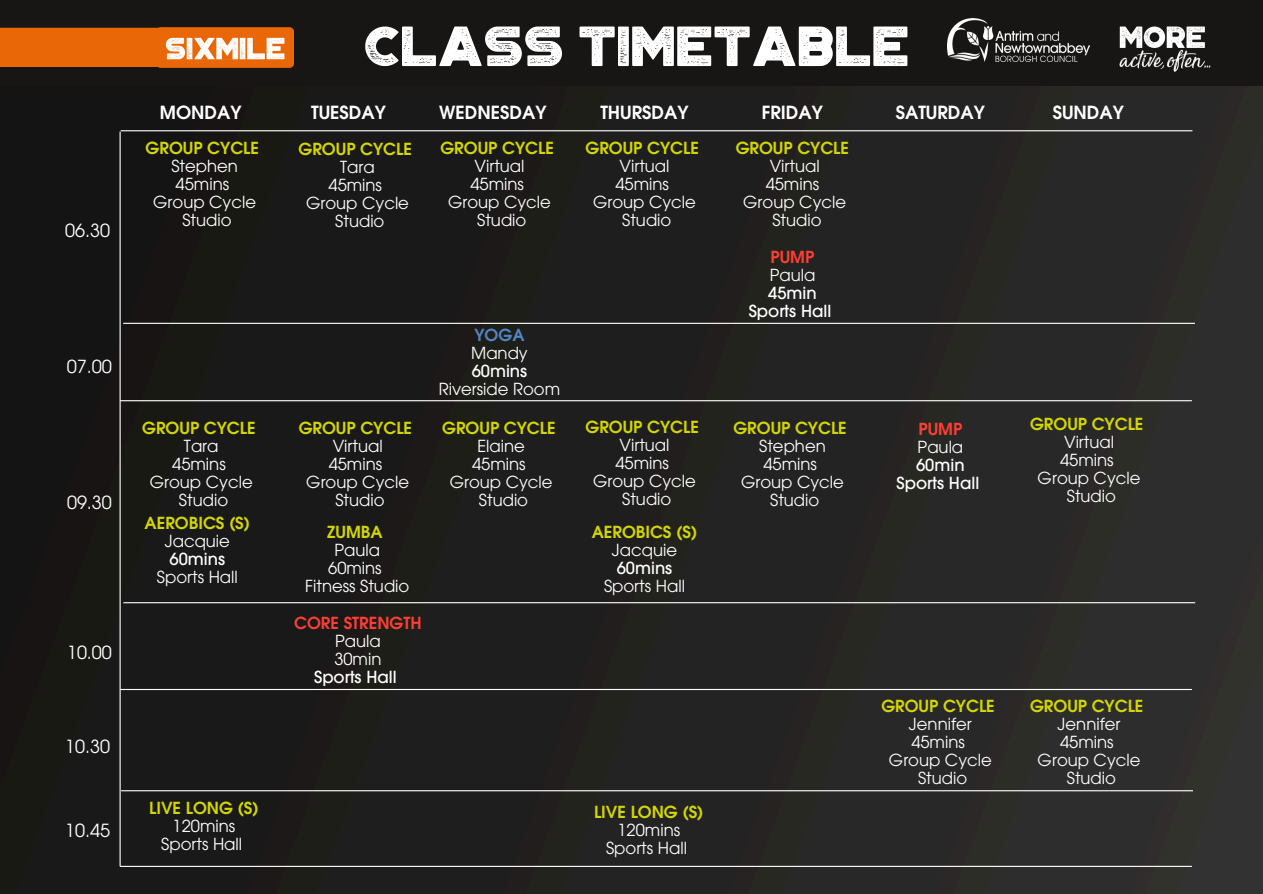
<style>
.page{position:relative;width:1263px;height:894px;background:#fff}
.page>*{position:absolute;margin:0;border:0;box-sizing:border-box;transform-origin:0 0}
.t1{font:57px "Portico Rough";color:#fff}
.t2{font:600 18px "ITC Avant Garde Std";color:#fff}
.t3{font:18px "ITC Avant Garde Std";color:#fff}
.t4{font:16.5px "ITC Avant Garde Std";color:#fff}
.t5{font:600 16.5px "ITC Avant Garde Std";color:#d3d600}
.t6{font:500 16.5px "ITC Avant Garde Std";color:#fff}
.t7{font:600 16.5px "ITC Avant Garde Std";color:#fd3e34}
.t8{font:600 16.5px "ITC Avant Garde Std";color:#5285c4}
</style>
<div class="page">
<img style="left:0;top:84px;width:1263px;height:809px">
<div style="left:0;top:0;width:1262px;height:85px;background:#171615"></div>
<img style="left:1119px;top:26px;width:92px;height:46px">
<img style="left:947px;top:19px;width:142px;height:42px">
<hr style="left:120px;top:132px;width:1px;height:734px;background:#fff">
<hr style="left:121px;top:130px;width:1071px;height:1px;background:#fff">
<hr style="left:123px;top:323px;width:1072px;height:1px;background:#fff">
<hr style="left:120px;top:400px;width:1072px;height:1px;background:#fff">
<hr style="left:120px;top:865px;width:1072px;height:1px;background:#fff">
<hr style="left:123px;top:602px;width:1072px;height:1px;background:#fff">
<div style="left:0;top:28px;width:156px;height:39px;background:#e96706"></div>
<img style="left:156px;top:28px;width:137px;height:39px">
<hr style="left:121px;top:790px;width:1072px;height:1px;background:#fff">
<hr style="left:120px;top:688px;width:1072px;height:1px;background:#fff">
<h2 class="t3" style="left:65px;top:224px;width:46px">06.30</h2>
<h2 class="t3" style="left:67px;top:359px;width:46px;rotate:1deg">07.00</h2>
<p class="t3" style="left:67px;top:495px;width:46px">09.30</p>
<p class="t3" style="left:67px;top:645px;width:46px">10.00</p>
<h2 class="t3" style="left:65px;top:739px;width:46px">10.30</h2>
<h2 class="t3" style="left:65px;top:823px;width:46px">10.45</h2>
<p class="t1" style="left:363px;top:13px;width:547px">CLASS TIMETABLE</p>
<h2 class="t2" style="left:160px;top:105px;width:83px">MONDAY</h2>
<p class="t2" style="left:311px;top:105px;width:76px">TUESDAY</p>
<p class="t2" style="left:439px;top:105px;width:109px">WEDNESDAY</p>
<p class="t2" style="left:600px;top:105px;width:90px">THURSDAY</p>
<p class="t2" style="left:762px;top:105px;width:63px">FRIDAY</p>
<p class="t2" style="left:896px;top:105px;width:91px">SATURDAY</p>
<p class="t2" style="left:1053px;top:105px;width:73px">SUNDAY</p>
<p class="t5" style="left:146px;top:142px;width:115px">GROUP CYCLE</p>
<p class="t4" style="left:171px;top:160px;width:68px">Stephen</p>
<p class="t4" style="left:176px;top:178px;width:55px">45mins</p>
<p class="t4" style="left:153px;top:196px;width:104px">Group Cycle</p>
<p class="t4" style="left:182px;top:214px;width:51px">Studio</p>
<p class="t5" style="left:142px;top:421px;width:115px">GROUP CYCLE</p>
<p class="t4" style="left:184px;top:439px;width:36px">Tara</p>
<p class="t4" style="left:172px;top:457px;width:55px">45mins</p>
<p class="t4" style="left:150px;top:475px;width:104px">Group Cycle</p>
<p class="t4" style="left:179px;top:493px;width:51px">Studio</p>
<p class="t5" style="left:145px;top:516px;width:107px">AEROBICS (S)</p>
<p class="t4" style="left:165px;top:534px;width:67px">Jacquie</p>
<p class="t6" style="left:170px;top:552px;width:57px">60mins</p>
<p class="t4" style="left:157px;top:570px;width:82px">Sports Hall</p>
<p class="t5" style="left:149px;top:801px;width:111px">LIVE LONG (S)</p>
<p class="t4" style="left:173px;top:819px;width:64px">120mins</p>
<p class="t4" style="left:161px;top:837px;width:82px">Sports Hall</p>
<p class="t5" style="left:299px;top:142px;width:115px">GROUP CYCLE</p>
<p class="t4" style="left:340px;top:160px;width:36px">Tara</p>
<p class="t4" style="left:329px;top:178px;width:55px">45mins</p>
<p class="t4" style="left:306px;top:196px;width:104px">Group Cycle</p>
<p class="t4" style="left:335px;top:214px;width:51px">Studio</p>
<p class="t5" style="left:440px;top:142px;width:115px">GROUP CYCLE</p>
<p class="t4" style="left:474px;top:160px;width:52px">Virtual</p>
<p class="t4" style="left:470px;top:178px;width:55px">45mins</p>
<p class="t4" style="left:448px;top:196px;width:104px">Group Cycle</p>
<p class="t4" style="left:477px;top:214px;width:51px">Studio</p>
<p class="t5" style="left:585px;top:141px;width:115px">GROUP CYCLE</p>
<p class="t4" style="left:619px;top:159px;width:52px">Virtual</p>
<p class="t4" style="left:615px;top:177px;width:55px">45mins</p>
<p class="t4" style="left:593px;top:195px;width:104px">Group Cycle</p>
<p class="t4" style="left:622px;top:213px;width:51px">Studio</p>
<p class="t5" style="left:299px;top:421px;width:115px">GROUP CYCLE</p>
<p class="t4" style="left:333px;top:439px;width:52px">Virtual</p>
<p class="t4" style="left:329px;top:457px;width:55px">45mins</p>
<p class="t4" style="left:306px;top:475px;width:104px">Group Cycle</p>
<p class="t4" style="left:335px;top:493px;width:51px">Studio</p>
<p class="t5" style="left:327px;top:525px;width:57px">ZUMBA</p>
<p class="t4" style="left:334px;top:543px;width:47px">Paula</p>
<p class="t4" style="left:328px;top:561px;width:55px">60mins</p>
<p class="t4" style="left:305px;top:579px;width:106px">Fitness Studio</p>
<p class="t7" style="left:294px;top:616px;width:129px">CORE STRENGTH</p>
<p class="t4" style="left:335px;top:634px;width:47px">Paula</p>
<p class="t4" style="left:334px;top:652px;width:49px">30min</p>
<p class="t6" style="left:314px;top:670px;width:84px">Sports Hall</p>
<p class="t8" style="left:474px;top:329px;width:52px">YOGA</p>
<p class="t4" style="left:471px;top:347px;width:58px">Mandy</p>
<p class="t6" style="left:472px;top:365px;width:57px">60mins</p>
<p class="t4" style="left:439px;top:383px;width:123px">Riverside Room</p>
<p class="t5" style="left:442px;top:421px;width:115px">GROUP CYCLE</p>
<p class="t4" style="left:477px;top:439px;width:49px">Elaine</p>
<p class="t4" style="left:472px;top:457px;width:55px">45mins</p>
<p class="t4" style="left:450px;top:475px;width:104px">Group Cycle</p>
<p class="t4" style="left:479px;top:493px;width:51px">Studio</p>
<p class="t5" style="left:585px;top:420px;width:115px">GROUP CYCLE</p>
<p class="t4" style="left:619px;top:438px;width:52px">Virtual</p>
<p class="t4" style="left:615px;top:456px;width:55px">45mins</p>
<p class="t4" style="left:593px;top:474px;width:104px">Group Cycle</p>
<p class="t4" style="left:622px;top:492px;width:51px">Studio</p>
<p class="t5" style="left:592px;top:525px;width:107px">AEROBICS (S)</p>
<p class="t4" style="left:612px;top:543px;width:67px">Jacquie</p>
<p class="t6" style="left:617px;top:561px;width:57px">60mins</p>
<p class="t4" style="left:604px;top:579px;width:82px">Sports Hall</p>
<p class="t5" style="left:736px;top:142px;width:115px">GROUP CYCLE</p>
<p class="t4" style="left:770px;top:160px;width:52px">Virtual</p>
<p class="t4" style="left:766px;top:178px;width:55px">45mins</p>
<p class="t4" style="left:743px;top:196px;width:104px">Group Cycle</p>
<p class="t4" style="left:772px;top:214px;width:51px">Studio</p>
<p class="t7" style="left:770px;top:250px;width:45px">PUMP</p>
<p class="t4" style="left:770px;top:268px;width:47px">Paula</p>
<p class="t6" style="left:768px;top:286px;width:50px">45min</p>
<p class="t6" style="left:749px;top:304px;width:84px">Sports Hall</p>
<p class="t5" style="left:733px;top:421px;width:115px">GROUP CYCLE</p>
<p class="t4" style="left:759px;top:439px;width:68px">Stephen</p>
<p class="t4" style="left:763px;top:457px;width:55px">45mins</p>
<p class="t4" style="left:741px;top:475px;width:104px">Group Cycle</p>
<p class="t4" style="left:770px;top:493px;width:51px">Studio</p>
<p class="t5" style="left:594px;top:805px;width:111px">LIVE LONG (S)</p>
<p class="t4" style="left:617px;top:823px;width:64px">120mins</p>
<p class="t4" style="left:606px;top:841px;width:82px">Sports Hall</p>
<p class="t7" style="left:918px;top:422px;width:45px">PUMP</p>
<p class="t4" style="left:918px;top:440px;width:47px">Paula</p>
<p class="t6" style="left:916px;top:458px;width:50px">60min</p>
<p class="t6" style="left:897px;top:476px;width:84px">Sports Hall</p>
<p class="t5" style="left:881px;top:699px;width:115px">GROUP CYCLE</p>
<p class="t4" style="left:909px;top:717px;width:64px">Jennifer</p>
<p class="t4" style="left:911px;top:735px;width:55px">45mins</p>
<p class="t4" style="left:889px;top:753px;width:104px">Group Cycle</p>
<p class="t4" style="left:918px;top:771px;width:51px">Studio</p>
<p class="t5" style="left:1030px;top:417px;width:115px">GROUP CYCLE</p>
<p class="t4" style="left:1064px;top:435px;width:52px">Virtual</p>
<p class="t4" style="left:1060px;top:453px;width:55px">45mins</p>
<p class="t4" style="left:1038px;top:471px;width:104px">Group Cycle</p>
<p class="t4" style="left:1067px;top:489px;width:51px">Studio</p>
<p class="t5" style="left:1030px;top:699px;width:115px">GROUP CYCLE</p>
<p class="t4" style="left:1058px;top:717px;width:64px">Jennifer</p>
<p class="t4" style="left:1060px;top:735px;width:55px">45mins</p>
<h2 class="t4" style="left:1038px;top:753px;width:104px">Group Cycle</h2>
<h2 class="t4" style="left:1067px;top:771px;width:51px">Studio</h2>
</div>
